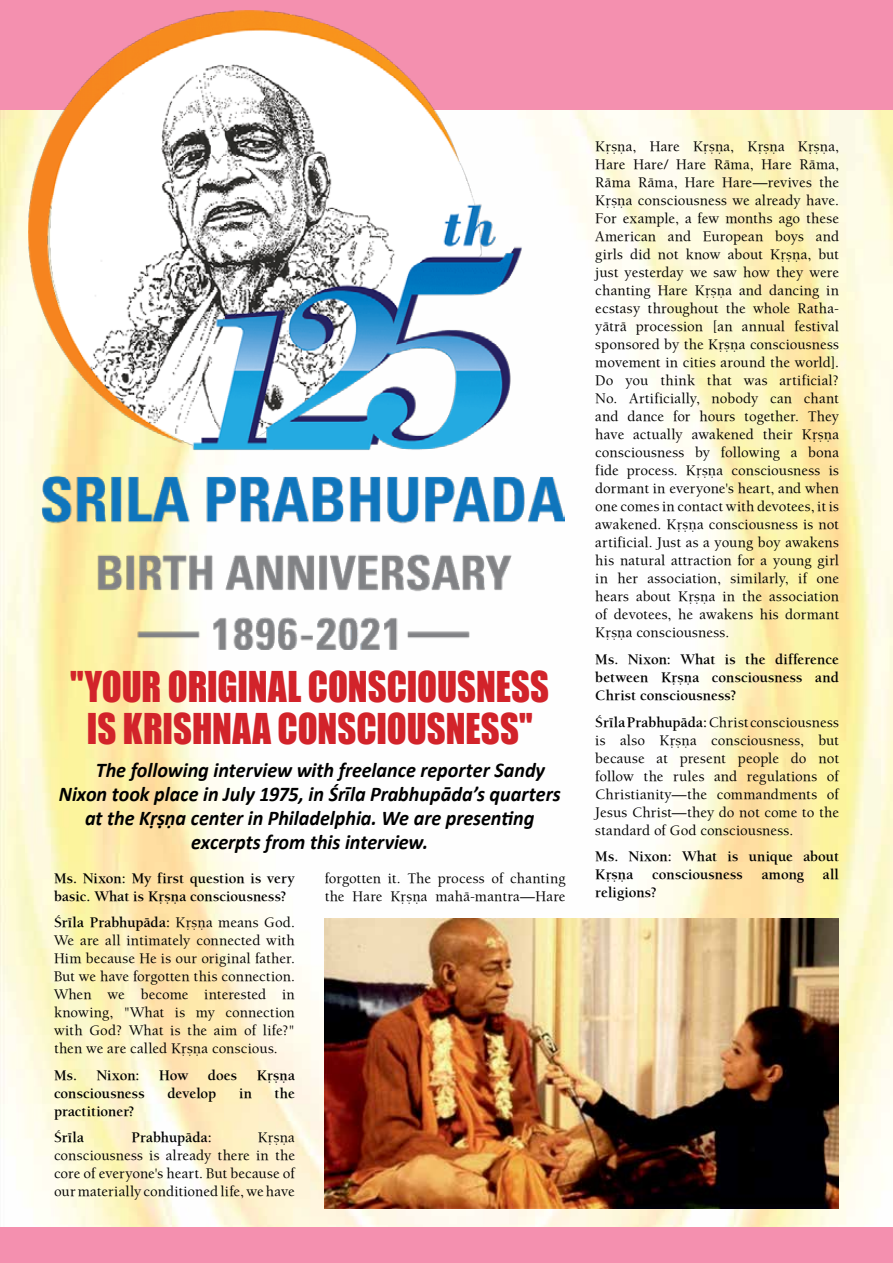
<style>
.page{position:relative;width:893px;height:1263px;background:#fff}
.page>*{position:absolute;margin:0;border:0;box-sizing:border-box;transform-origin:0 0}
.t1{font:39px/42px "Impact";letter-spacing:-.005em;color:#d2232a;text-align:center;scale:.94 1}
.t2{font:italic 700 21px "Calibri";color:#000;scale:.96 1}
.t3{font:15px/18px "Balaram";letter-spacing:.01em;color:#000;text-align:justify}
.t4{font:700 15px/18px "Balaram";letter-spacing:.005em;color:#000}
.s1{font-weight:700}
</style>
<div class="page">
<div style="left:0;top:1227px;width:893px;height:36px;background:#f490af"></div>
<img style="left:0;top:109px;width:893px;height:1117px">
<div style="left:0;top:0;width:893px;height:109px;background:#f490af"></div>
<img style="left:28px;top:11px;width:536px;height:638px">
<img style="left:325px;top:918px;width:514px;height:291px">
<h1 class="t1" style="left:70px;top:665px;width:511px">"YOUR ORIGINAL CONSCIOUSNESS<br>IS KRISHNAA CONSCIOUSNESS"</h1>
<h2 class="t2" style="left:96px;top:755px;width:469px">The following interview with freelance reporter Sandy</h2>
<h2 class="t2" style="left:59px;top:779px;width:524px">Nixon took place in July 1975, in Śrīla Prabhupāda’s quarters</h2>
<h2 class="t2" style="left:85px;top:803px;width:470px">at the Kṛṣṇa center in Philadelphia. We are presenting</h2>
<h2 class="t2" style="left:191px;top:827px;width:249px">excerpts from this interview.</h2>
<p class="t4" style="left:54px;top:869px;width:242px">Ms. Nixon: My first question is very basic. What is Kåñëa consciousness?</p>
<p class="t3" style="left:54px;top:913px;width:242px"><span class="s1">Çréla Prabhupäda:</span> Kåñëa means God.<br>We are all intimately connected with Him because He is our original father.<br>But we have forgotten this connection.<br>When we become interested in knowing, "What is my connection with God? What is the aim of life?" then we are called Kåñëa conscious.</p>
<p class="t4" style="left:54px;top:1066px;width:87px">Ms. Nixon:</p>
<p class="t4" style="left:159px;top:1066px;width:31px">How</p>
<p class="t4" style="left:208px;top:1066px;width:31px">does</p>
<p class="t4" style="left:257px;top:1066px;width:40px">Kåñëa</p>
<p class="t4" style="left:54px;top:1084px;width:92px">consciousness</p>
<p class="t4" style="left:167px;top:1084px;width:51px">develop</p>
<p class="t4" style="left:239px;top:1084px;width:14px">in</p>
<p class="t4" style="left:275px;top:1084px;width:22px">the</p>
<p class="t4" style="left:54px;top:1097px;width:82px;line-height:26.5px">practitioner?<br>Çréla</p>
<p class="t4" style="left:132px;top:1128px;width:82px">Prabhupäda:</p>
<p class="t3" style="left:54px;top:1128px;width:242px;text-indent:204px">Kåñëa consciousness is already there in the core of everyone's heart. But because of our materially conditioned life, we have</p>
<p class="t3" style="left:325px;top:869px;width:242px">forgotten it. The process of chanting the Hare Kåñëa mahä-mantra—Hare</p>
<p class="t3" style="left:595px;top:137px;width:245px">Kåñëa, Hare Kåñëa, Kåñëa Kåñëa, Hare Hare/ Hare Räma, Hare Räma, Räma Räma, Hare Hare—revives the Kåñëa consciousness we already have.<br>For example, a few months ago these American and European boys and girls did not know about Kåñëa, but just yesterday we saw how they were chanting Hare Kåñëa and dancing in ecstasy throughout the whole Ratha&shy;yäträ procession [an annual festival sponsored by the Kåñëa consciousness movement in cities around the world].<br>Do you think that was artificial?<br>No. Artificially, nobody can chant and dance for hours together. They have actually awakened their Kåñëa consciousness by following a bona fide process. Kåñëa consciousness is dormant in everyone's heart, and when one comes in contact with devotees, it is awakened. Kåñëa consciousness is not artificial. Just as a young boy awakens his natural attraction for a young girl in her association, similarly, if one hears about Kåñëa in the association of devotees, he awakens his dormant Kåñëa consciousness.</p>
<p class="t4" style="left:595px;top:650px;width:245px;text-align:justify">Ms. Nixon: What is the difference between Kåñëa consciousness and Christ consciousness?</p>
<p class="t3" style="left:595px;top:712px;width:245px"><span class="s1">Çréla Prabhupäda:</span> Christ consciousness is also Kåñëa consciousness, but because at present people do not follow the rules and regulations of Christianity—the commandments of Jesus Christ—they do not come to the standard of God consciousness.</p>
<p class="t4" style="left:595px;top:847px;width:245px">Ms. Nixon: What is unique about<br>Kåñëa</p>
<p class="t4" style="left:652px;top:865px;width:92px">consciousness</p>
<p class="t4" style="left:762px;top:865px;width:44px">among</p>
<p class="t4" style="left:823px;top:865px;width:18px">all</p>
<p class="t4" style="left:595px;top:883px;width:63px">religions?</p>
</div>
